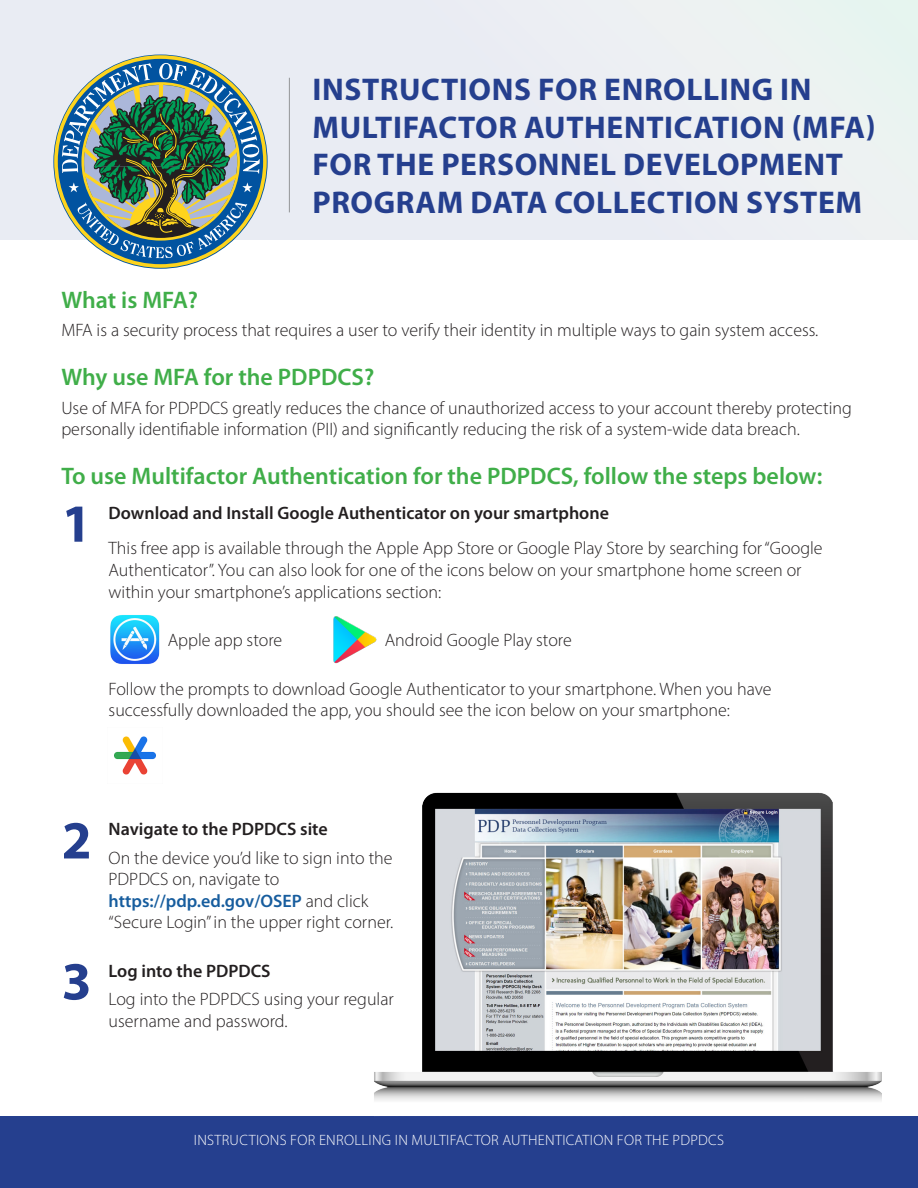
<style>
.page{position:relative;width:918px;height:1188px;background:#fff}
.page>*{position:absolute;margin:0;border:0;box-sizing:border-box;transform-origin:0 0}
.t1{font:700 54px "Myriad Pro";color:#253f8e}
.t2{font:700 31.5px/37.8px "Myriad Pro";letter-spacing:.02em;color:#253f8e}
.t3{font:600 24px "Myriad Pro";color:#40ae49}
.t4{font:300 18px/21.6px "Myriad Pro";color:#231f20}
.t5{font:600 18px "Myriad Pro";color:#231f20}
.t6{font:300 15px "Myriad Pro";letter-spacing:.02em;color:#fff}
.s1{font-weight:600;color:#175d9e}
</style>
<div class="page">
<div style="left:1px;top:0;width:916px;height:240px;background:#e9ecf3"></div>
<svg style="left:53px;top:55px;width:215px;height:214px;background:#899a63"></svg>
<svg style="left:62px;top:63px;width:198px;height:195px;background:#678c87"></svg>
<div style="left:81px;top:82px;width:159px;height:159px;border:3px solid #fed41d;border-radius:50%"></div>
<hr style="left:289px;top:78px;width:1px;height:134px;background:#939598">
<div style="left:0;top:1117px;width:918px;height:71px;background:#253f8e"></div>
<img style="left:374px;top:792px;width:508px;height:309px">
<img style="left:110px;top:615px;width:50px;height:49px">
<img style="left:333px;top:616px;width:44px;height:48px">
<img style="left:114px;top:736px;width:42px;height:39px">
<p class="t2" style="left:312px;top:69px;width:565px">INSTRUCTIONS FOR ENROLLING IN<br>MULTIFACTOR AUTHENTICATION (MFA)<br>FOR THE PERSONNEL DEVELOPMENT<br>PROGRAM DATA COLLECTION SYSTEM</p>
<p class="t3" style="left:61px;top:284px;width:138px">What is MFA?</p>
<p class="t4" style="left:61px;top:319px;width:759px">MFA is a security process that requires a user to verify their identity in multiple ways to gain system access.</p>
<p class="t3" style="left:61px;top:362px;width:314px">Why use MFA for the PDPDCS?</p>
<p class="t4" style="left:61px;top:397px;width:792px">Use of MFA for PDPDCS greatly reduces the chance of unauthorized access to your account thereby protecting personally identifiable information (PII) and significantly reducing the risk of a system-wide data breach.</p>
<p class="t3" style="left:61px;top:461px;width:763px">To use Multifactor Authentication for the PDPDCS, follow the steps below:</p>
<p class="t5" style="left:109px;top:502px;width:502px">Download and Install Google Authenticator on your smartphone</p>
<p class="t4" style="left:109px;top:537px;width:716px">This free app is available through the Apple App Store or Google Play Store by searching for “Google<br>Authenticator”. You can also look for one of the icons below on your smartphone home screen or within your smartphone’s applications section:</p>
<p class="t4" style="left:168px;top:629px;width:116px">Apple app store</p>
<p class="t4" style="left:385px;top:629px;width:189px">Android Google Play store</p>
<p class="t4" style="left:109px;top:678px;width:664px">Follow the prompts to download Google Authenticator to your smartphone. When you have successfully downloaded the app, you should see the icon below on your smartphone:</p>
<p class="t1" style="left:62px;top:488px;width:31px">1</p>
<p class="t1" style="left:62px;top:805px;width:31px">2</p>
<p class="t1" style="left:62px;top:946px;width:31px">3</p>
<p class="t5" style="left:109px;top:818px;width:221px">Navigate to the PDPDCS site</p>
<p class="t4" style="left:109px;top:847px;width:286px">On the device you’d like to sign into the PDPDCS on, navigate to <span class="s1">https://pdp.ed.gov/OSEP</span> and click “Secure Login” in the upper right corner.</p>
<p class="t5" style="left:109px;top:959px;width:164px">Log into the PDPDCS</p>
<p class="t4" style="left:109px;top:988px;width:287px">Log into the PDPDCS using your regular username and password.</p>
<p class="t6" style="left:194px;top:1131px;width:532px">INSTRUCTIONS FOR ENROLLING IN MULTIFACTOR AUTHENTICATION FOR THE PDPDCS</p>
</div>
